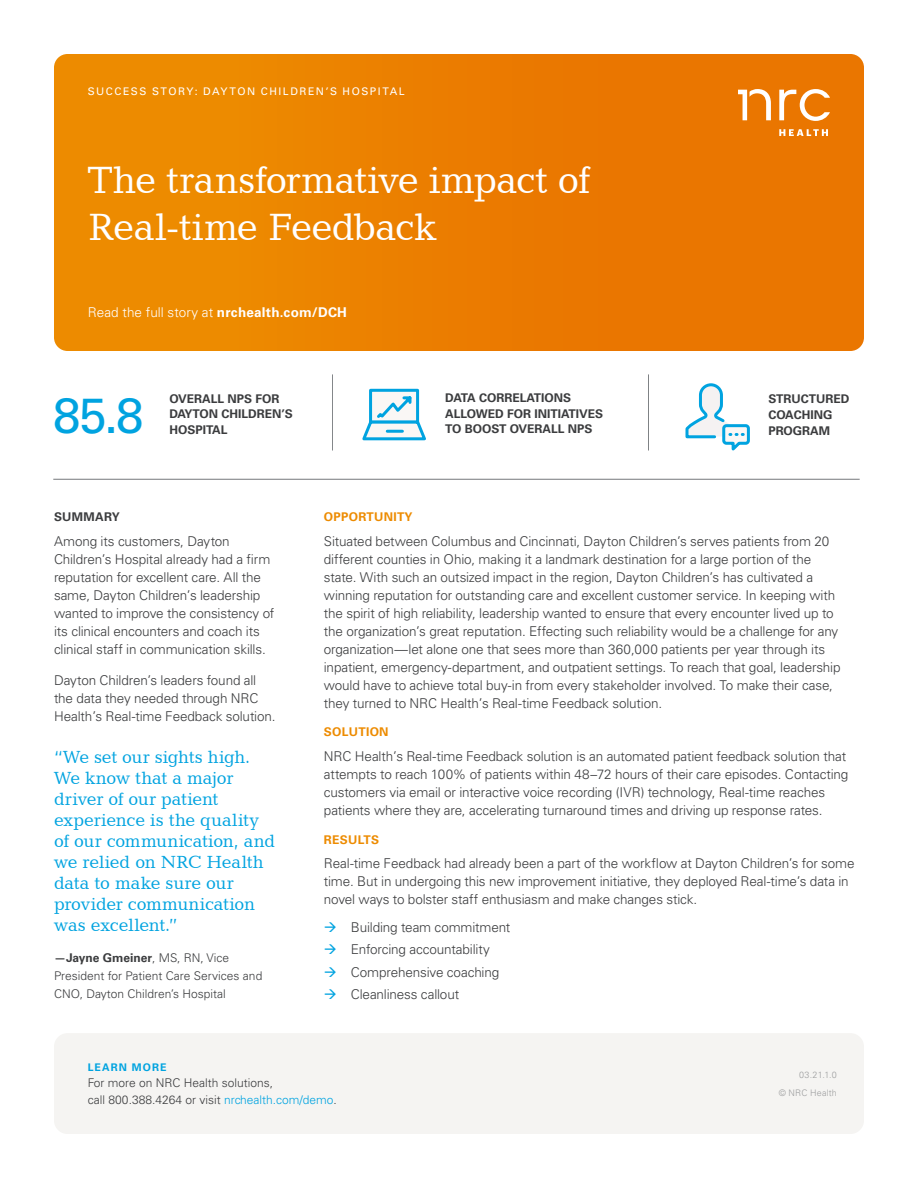
<style>
.page{position:relative;width:918px;height:1188px;background:#fff}
.page>*{position:absolute;margin:0;border:0;box-sizing:border-box;transform-origin:0 0}
.t1{font:49.5px "Univers LT Std";color:#00a3e0}
.t2{font:39px/46.8px "Candida BT";letter-spacing:-.015em;color:#fff}
.t3{font:18px/21px "Candida BT";letter-spacing:-.01em;color:#00a3e0}
.t4{font:300 13.5px/18px "Univers LT Std";letter-spacing:-.01em;color:#3b3c3e}
.Sucess_story_label{font:300 13.5px "Univers LT Std";letter-spacing:.005em;color:#fff}
.Quote_-_Name{font:300 12px/18px "Univers LT Std";color:#3b3c3e}
.H2_Gray{font:700 12px/15.8px "Univers LT Std";color:#3b3c3e}
.H2_Orange{font:700 12px "Univers LT Std";letter-spacing:.025em;color:#ed8b00}
.H2_Gray-2{font:700 12px "Univers LT Std";letter-spacing:.025em;color:#3b3c3e}
.Sucess_story_label-2{font:10.5px "Univers LT Std";letter-spacing:.145em;color:#fff}
.t5{font:700 10.5px "Univers LT Std";letter-spacing:.1em;color:#00a3e0}
.t6{font:300 9px "Univers LT Std";letter-spacing:.025em;color:#9d9e9f}
.s1{font-weight:700}
.s2{color:#00a3e0}
</style>
<div class="page">
<svg style="left:54px;top:54px;width:810px;height:297px;background:#eb7e00"></svg>
<svg style="left:779px;top:129px;width:49px;height:7px"></svg>
<svg style="left:779px;top:89px;width:51px;height:32px"></svg>
<svg style="left:738px;top:89px;width:33px;height:31px"></svg>
<div style="left:54px;top:1033px;width:810px;height:101px;background:#f5f4f2;border-radius:14px"></div>
<hr style="left:53px;top:479px;width:807px;height:1px;background:#75787b">
<hr style="left:332px;top:374px;width:1px;height:77px;background:#75787b">
<hr style="left:648px;top:374px;width:1px;height:77px;background:#75787b">
<div style="left:369px;top:389px;width:50px;height:35px;background:#faf7f5;border:3px solid #00a3e0"></div>
<svg style="left:362px;top:395px;width:64px;height:46px"></svg>
<svg style="left:685px;top:383px;width:65px;height:68px"></svg>
<p class="Sucess_story_label-2" style="left:88px;top:85px;width:319px">SUCCESS STORY: DAYTON CHILDREN’S HOSPITAL</p>
<p class="t2" style="left:88px;top:155px;width:504px">The transformative impact of<br>Real-time Feedback</p>
<p class="Sucess_story_label" style="left:88px;top:304px;width:261px">Read the full story at <span class="s1">nrchealth.com/DCH</span></p>
<p class="t1" style="left:53px;top:386px;width:92px">85.8</p>
<p class="H2_Gray" style="left:169px;top:391px;width:125px">OVERALL NPS FOR<br>DAYTON CHILDREN’S</p>
<p class="H2_Gray" style="left:169px;top:422px;width:60px">HOSPITAL</p>
<p class="H2_Gray" style="left:445px;top:390px;width:159px">DATA CORRELATIONS<br>ALLOWED FOR INITIATIVES<br>TO BOOST OVERALL NPS</p>
<p class="H2_Gray" style="left:768px;top:391px;width:83px">STRUCTURED<br>COACHING<br>PROGRAM</p>
<p class="H2_Gray-2" style="left:54px;top:510px;width:67px">SUMMARY</p>
<p class="t4" style="left:54px;top:532px;width:222px">Among its customers, Dayton Children’s Hospital already had a firm reputation for excellent care. All the same, Dayton Children’s leadership wanted to improve the consistency of its clinical encounters and coach its clinical staff in communication skills.</p>
<p class="t4" style="left:54px;top:672px;width:223px">Dayton Children’s leaders found all the data they needed through NRC<br>Health’s Real-time Feedback solution.</p>
<p class="t3" style="left:54px;top:746px;width:223px">“We set our sights high.<br>We know that a major driver of our patient experience is the quality of our communication, and we relied on NRC Health data to make sure our provider communication was excellent.”</p>
<p class="Quote_-_Name" style="left:54px;top:949px;width:210px"><span class="s1">—Jayne Gmeiner</span>, MS, RN, Vice<br>President for Patient Care Services and<br>CNO, Dayton Children’s Hospital</p>
<p class="H2_Orange" style="left:324px;top:510px;width:90px">OPPORTUNITY</p>
<p class="t4" style="left:324px;top:532px;width:518px">Situated between Columbus and Cincinnati, Dayton Children’s serves patients from 20 different counties in Ohio, making it a landmark destination for a large portion of the state. With such an outsized impact in the region, Dayton Children’s has cultivated a winning reputation for outstanding care and excellent customer service. In keeping with the spirit of high reliability, leadership wanted to ensure that every encounter lived up to the organization’s great reputation. Effecting such reliability would be a challenge for any organization—let alone one that sees more than 360,000 patients per year through its inpatient, emergency-department, and outpatient settings. To reach that goal, leadership would have to achieve total buy-in from every stakeholder involved. To make their case, they turned to NRC Health’s Real-time Feedback solution.</p>
<p class="H2_Orange" style="left:324px;top:725px;width:66px">SOLUTION</p>
<p class="t4" style="left:324px;top:747px;width:526px">NRC Health’s Real-time Feedback solution is an automated patient feedback solution that attempts to reach 100% of patients within 48–72 hours of their care episodes. Contacting customers via email or interactive voice recording (IVR) technology, Real-time reaches patients where they are, accelerating turnaround times and driving up response rates.</p>
<p class="H2_Orange" style="left:324px;top:832px;width:57px">RESULTS</p>
<p class="t4" style="left:324px;top:855px;width:532px">Real-time Feedback had already been a part of the workflow at Dayton Children’s for some time. But in undergoing this new improvement initiative, they deployed Real-time’s data in novel ways to bolster staff enthusiasm and make changes stick.</p>
<p class="t4" style="left:351px;top:918px;width:161px">Building team commitment</p>
<p class="t4" style="left:351px;top:940px;width:141px">Enforcing accountability</p>
<p class="t4" style="left:351px;top:963px;width:150px">Comprehensive coaching</p>
<p class="t4" style="left:351px;top:985px;width:110px">Cleanliness callout</p>
<p class="t5" style="left:88px;top:1061px;width:80px">LEARN MORE</p>
<p class="Quote_-_Name" style="left:88px;top:1075px;width:251px;line-height:16.5px">For more on NRC Health solutions,<br>call 800.388.4264 or visit <span class="s2">nrchealth.com/demo</span>.</p>
<p class="t6" style="left:799px;top:1070px;width:39px">03.21.1.0</p>
<p class="t6" style="left:779px;top:1088px;width:60px">© NRC Health</p>
</div>
